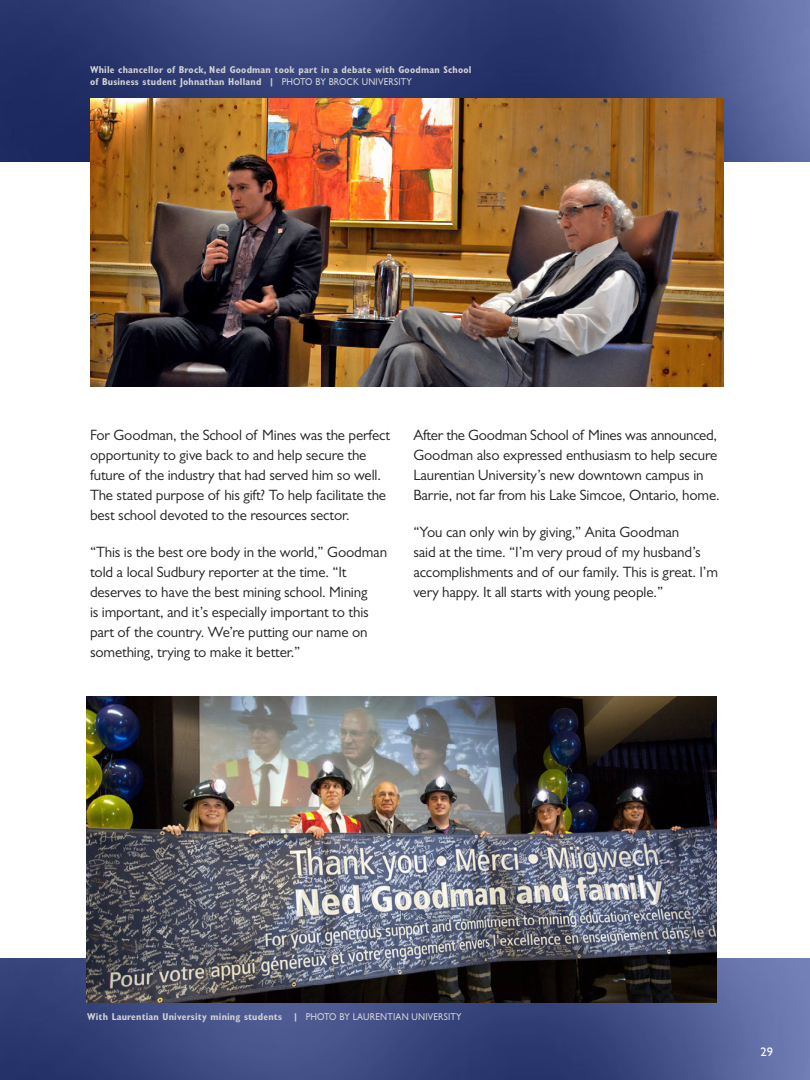
<style>
.page{position:relative;width:810px;height:1080px;background:#fff}
.page>*{position:absolute;margin:0;border:0;box-sizing:border-box;transform-origin:0 0}
.Text_2-column{font:15px/20px "Gill Sans MT Pro";letter-spacing:-.01em;color:#231f20}
.t1{font:500 12.5px "Gill Sans MT Pro";color:#fff}
.CAPTIONS{font:700 condensed 10px/12px "Gill Sans MT Pro";letter-spacing:.02em;color:#d1d2d4}
.s1{font-weight:500;font-stretch:normal}
</style>
<div class="page">
<img style="left:0;top:0;width:810px;height:162px">
<img style="left:0;top:959px;width:810px;height:121px">
<img style="left:86px;top:696px;width:630px;height:307px">
<img style="left:90px;top:99px;width:634px;height:288px">
<p class="CAPTIONS" style="left:90px;top:64px;width:383px">While chancellor of Brock, Ned Goodman took part in a debate with Goodman School of Business student Johnathan Holland | <span class="s1">PHOTO BY BROCK UNIVERSITY</span></p>
<p class="Text_2-column" style="left:90px;top:425px;width:302px">For Goodman, the School of Mines was the perfect opportunity to give back to and help secure the future of the industry that had served him so well.<br>The stated purpose of his gift? To help facilitate the best school devoted to the resources sector.</p>
<p class="Text_2-column" style="left:90px;top:542px;width:299px">“This is the best ore body in the world,” Goodman told a local Sudbury reporter at the time. “It deserves to have the best mining school. Mining<br>is important, and it’s especially important to this part of the country. We’re putting our name on something, trying to make it better.”</p>
<p class="Text_2-column" style="left:413px;top:425px;width:308px">After the Goodman School of Mines was announced, Goodman also expressed enthusiasm to help secure Laurentian University’s new downtown campus in Barrie, not far from his Lake Simcoe, Ontario, home.</p>
<p class="Text_2-column" style="left:413px;top:522px;width:306px">“You can only win by giving,” Anita Goodman<br>said at the time. “I’m very proud of my husband’s accomplishments and of our family. This is great. I’m very happy. It all starts with young people.”</p>
<p class="CAPTIONS" style="left:87px;top:1010px;width:376px">With Laurentian University mining students | <span class="s1">PHOTO BY LAURENTIAN UNIVERSITY</span></p>
<p class="t1" style="left:761px;top:1044px;width:14px">29</p>
</div>
